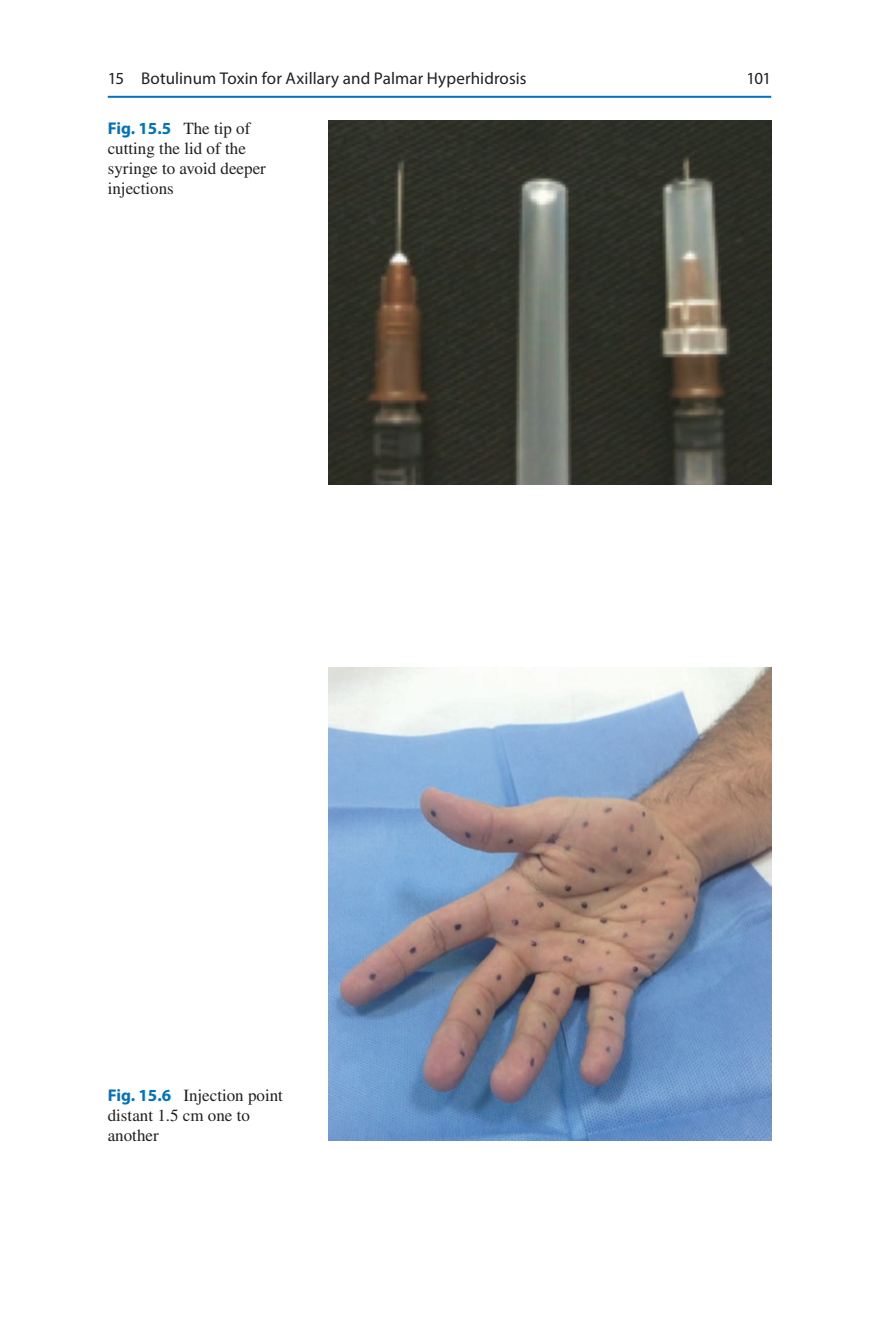
<style>
.page{position:relative;width:879px;height:1333px;background:#fff}
.page>*{position:absolute;margin:0;border:0;box-sizing:border-box;transform-origin:0 0}
.t1{font:17px/20px "Sblmns STIX General";color:#231f20}
.t2{font:17px "Hyxkfy Myriad Pro";letter-spacing:.005em;color:#231f20}
.t3{font:700 17px "Mtrsww Myriad Pro";color:#0073bc}
.s1{font-family:"Sblmns STIX General";font-weight:400;color:#231f20}
.s2{font-family:"Mtrsww Myriad Pro";font-weight:700;color:#0073bc}
</style>
<div class="page">
<img style="left:329px;top:121px;width:442px;height:363px">
<img style="left:329px;top:667px;width:442px;height:473px">
<hr style="left:108px;top:96px;width:663px;height:2px;background:#0073bc">
<p class="t2" style="left:108px;top:68px;width:420px">15 Botulinum Toxin for Axillary and Palmar Hyperhidrosis</p>
<p class="t3" style="left:108px;top:117px;width:144px">Fig. 15.5 <span class="s1">The tip of</span></p>
<p class="t1" style="left:108px;top:139px;width:160px">cutting the lid of the syringe to avoid deeper injections</p>
<p class="t2" style="left:746px;top:68px;width:26px">101</p>
<p class="t1" style="left:108px;top:1085px;width:177px"><span class="s2">Fig. 15.6</span> Injection point distant 1.5 cm one to another</p>
</div>
